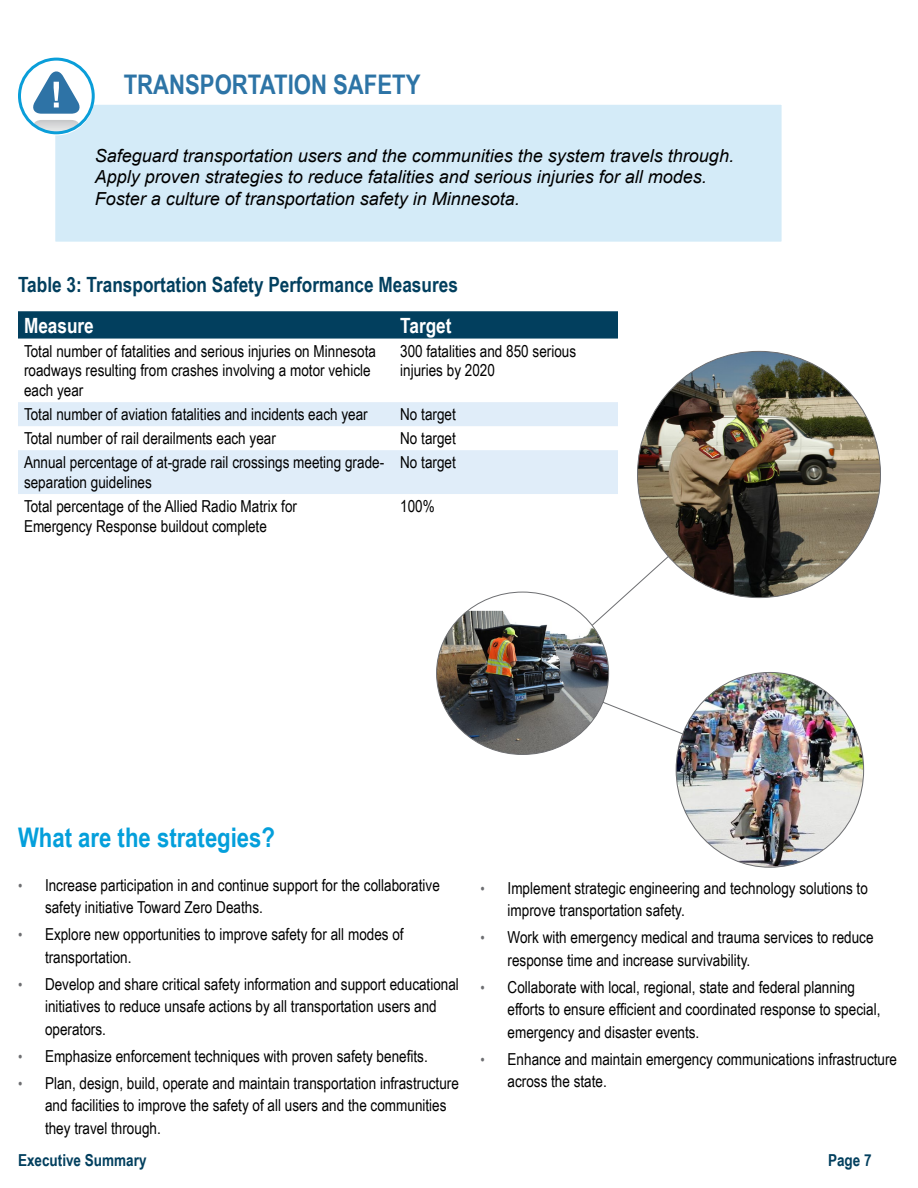
<style>
.page{position:relative;width:918px;height:1188px;background:#fff}
.page>*{position:absolute;margin:0;border:0;box-sizing:border-box;transform-origin:0 0}
.Heading_4{font:700 27px "Arial Narrow";color:#049fdb}
.Heading_2{font:700 27px "Arial Narrow";color:#2d74a6}
.Figure_Titles{font:700 21px "Arial Narrow";color:#023f5e}
.Table_Headings{font:700 21px "Arial Narrow";color:#fff}
.t1{font:italic 18px/21.6px "Arial";color:#000}
.Body{font:16.5px/22.5px "Arial Narrow";color:#000}
.t2{font:700 16.5px "Arial Narrow";color:#023f5e}
.s1{font-size:15px;color:#6d6e71}
</style>
<div class="page">
<svg style="left:532px;top:704px;width:144px;height:66px"></svg>
<div style="left:51px;top:100px;width:735px;height:146px;background:#d4ebf8;border:4px solid #fff"></div>
<svg style="left:18px;top:58px;width:77px;height:77px"></svg>
<svg style="left:31px;top:70px;width:51px;height:44px"></svg>
<svg style="left:33px;top:120px;width:46px;height:13px"></svg>
<div style="left:18px;top:58px;width:77px;height:76px;border:3px solid #0a9ed9;border-radius:50%"></div>
<svg style="left:18px;top:311px;width:600px;height:28px;background:#084362"></svg>
<svg style="left:18px;top:402px;width:600px;height:92px;fill:#e0edf9"></svg>
<img style="left:638px;top:351px;width:242px;height:247px">
<img style="left:437px;top:611px;width:172px;height:143px">
<img style="left:676px;top:672px;width:188px;height:195px">
<p class="Heading_2" style="left:124px;top:64px;width:298px">TRANSPORTATION SAFETY</p>
<p class="t1" style="left:95px;top:145px;width:641px">Safeguard transportation users and the communities the system travels through.<br>Apply proven strategies to reduce fatalities and serious injuries for all modes.<br>Foster a culture of transportation safety in Minnesota.</p>
<p class="Figure_Titles" style="left:18px;top:268px;width:441px">Table 3: Transportation Safety Performance Measures</p>
<p class="Table_Headings" style="left:24px;top:309px;width:71px">Measure</p>
<p class="Table_Headings" style="left:400px;top:309px;width:53px">Target</p>
<p class="Body" style="left:24px;top:340px;width:353px;line-height:19.8px">Total number of fatalities and serious injuries on Minnesota roadways resulting from crashes involving a motor vehicle each year</p>
<p class="Body" style="left:400px;top:340px;width:178px;line-height:19.8px">300 fatalities and 850 serious injuries by 2020</p>
<p class="Body" style="left:24px;top:403px;width:345px">Total number of aviation fatalities and incidents each year</p>
<p class="Body" style="left:400px;top:403px;width:57px">No target</p>
<p class="Body" style="left:24px;top:427px;width:253px">Total number of rail derailments each year</p>
<p class="Body" style="left:400px;top:427px;width:57px">No target</p>
<p class="Body" style="left:24px;top:452px;width:362px;line-height:19.8px">Annual percentage of at-grade rail crossings meeting grade&shy;separation guidelines</p>
<p class="Body" style="left:400px;top:451px;width:57px">No target</p>
<p class="Body" style="left:24px;top:494px;width:275px">Total percentage of the Allied Radio Matrix for</p>
<p class="Body" style="left:24px;top:514px;width:244px">Emergency Response buildout complete</p>
<p class="Body" style="left:400px;top:494px;width:36px">100%</p>
<p class="Heading_4" style="left:18px;top:817px;width:259px">What are the strategies?</p>
<p class="Body" style="left:45px;top:873px;width:396px;text-indent:-27px"><span class="s1">•</span> Increase participation in and continue support for the collaborative safety initiative Toward Zero Deaths.</p>
<p class="Body" style="left:45px;top:923px;width:360px;text-indent:-27px"><span class="s1">•</span> Explore new opportunities to improve safety for all modes of transportation.</p>
<p class="Body" style="left:45px;top:972px;width:416px;text-indent:-27px"><span class="s1">•</span> Develop and share critical safety information and support educational initiatives to reduce unsafe actions by all transportation users and operators.</p>
<p class="Body" style="left:18px;top:1044px;width:411px"><span class="s1">•</span> Emphasize enforcement techniques with proven safety benefits.</p>
<p class="Body" style="left:45px;top:1071px;width:415px;text-indent:-27px"><span class="s1">•</span> Plan, design, build, operate and maintain transportation infrastructure and facilities to improve the safety of all users and the communities they travel through.</p>
<p class="Body" style="left:508px;top:876px;width:362px;text-indent:-27px"><span class="s1">•</span> Implement strategic engineering and technology solutions to improve transportation safety.</p>
<p class="Body" style="left:508px;top:925px;width:367px;text-indent:-27px"><span class="s1">•</span> Work with emergency medical and trauma services to reduce response time and increase survivability.</p>
<p class="Body" style="left:508px;top:975px;width:374px;text-indent:-27px"><span class="s1">•</span> Collaborate with local, regional, state and federal planning efforts to ensure efficient and coordinated response to special, emergency and disaster events.</p>
<p class="Body" style="left:508px;top:1047px;width:391px;text-indent:-27px"><span class="s1">•</span> Enhance and maintain emergency communications infrastructure across the state.</p>
<p class="t2" style="left:18px;top:1147px;width:130px">Executive Summary</p>
<p class="t2" style="left:828px;top:1147px;width:45px">Page 7</p>
</div>
